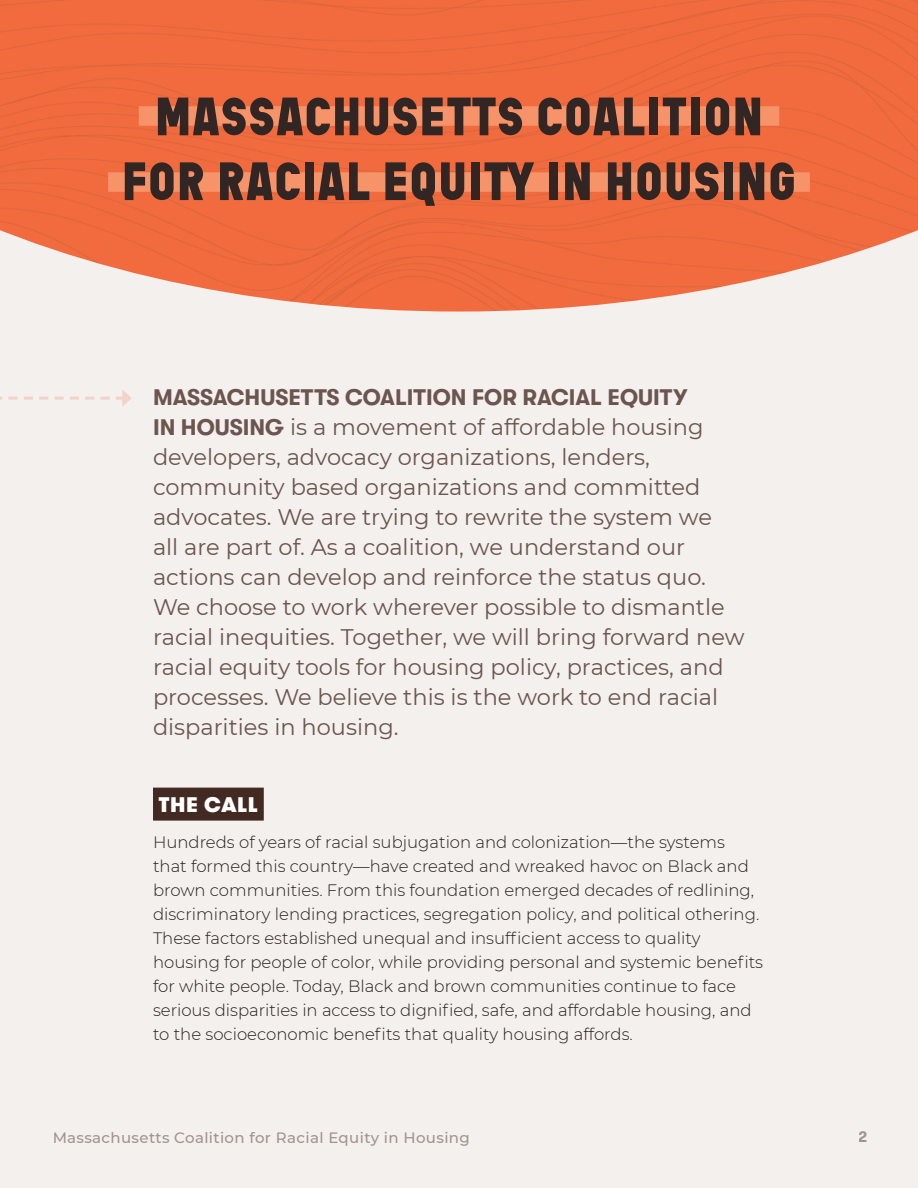
<style>
.page{position:relative;width:918px;height:1188px;background:#f3f0ee}
.page>*{position:absolute;margin:0;border:0;box-sizing:border-box;transform-origin:0 0}
.t1{font:700 54px/64.8px "Stenciletta Solid";letter-spacing:.05em;color:#312623;text-align:center}
.Callout{font:22.5px/30px "Montserrat";color:#6b554e}
.FC_Title{font:900 21px "GT Walsheim";letter-spacing:.025em;color:#fff}
.P4{font:300 16.5px/24px "Montserrat";color:#291e1a}
.t2{font:500 15px "Montserrat";letter-spacing:.025em;color:#6b554e}
.t3{font:700 15px "GT Walsheim";color:#6b554e}
.s1{font-family:"GT Walsheim";font-weight:700}
</style>
<div class="page">
<img style="left:0;top:0;width:918px;height:312px">
<div style="left:108px;top:172px;width:702px;height:20px;background:#f79369"></div>
<div style="left:139px;top:106px;width:640px;height:20px;background:#f79369"></div>
<div style="left:153px;top:788px;width:111px;height:33px;background:#422a23"></div>
<svg style="left:0;top:390px;width:132px;height:17px"></svg>
<p class="t1" style="left:123px;top:84px;width:674px">MASSACHUSETTS COALITION<br>FOR RACIAL EQUITY IN HOUSING</p>
<p class="Callout" style="left:153px;top:381px;width:593px"><span class="s1">MASSACHUSETTS COALITION FOR RACIAL EQUITY<br>IN HOUSING</span> is a movement of affordable housing developers, advocacy organizations, lenders, community based organizations and committed advocates. We are trying to rewrite the system we<br>all are part of. As a coalition, we understand our actions can develop and reinforce the status quo.<br>We choose to work wherever possible to dismantle racial inequities. Together, we will bring forward new racial equity tools for housing policy, practices, and processes. We believe this is the work to end racial disparities in housing.</p>
<p class="FC_Title" style="left:158px;top:790px;width:101px">THE CALL</p>
<p class="P4" style="left:153px;top:829px;width:612px">Hundreds of years of racial subjugation and colonization—the systems<br>that formed this country—have created and wreaked havoc on Black and brown communities. From this foundation emerged decades of redlining, discriminatory lending practices, segregation policy, and political othering.<br>These factors established unequal and insufficient access to quality housing for people of color, while providing personal and systemic benefits for white people. Today, Black and brown communities continue to face serious disparities in access to dignified, safe, and affordable housing, and to the socioeconomic benefits that quality housing affords.</p>
<p class="t2" style="left:52px;top:1127px;width:419px">Massachusetts Coalition for Racial Equity in Housing</p>
<p class="t3" style="left:859px;top:1129px;width:11px">2</p>
</div>
